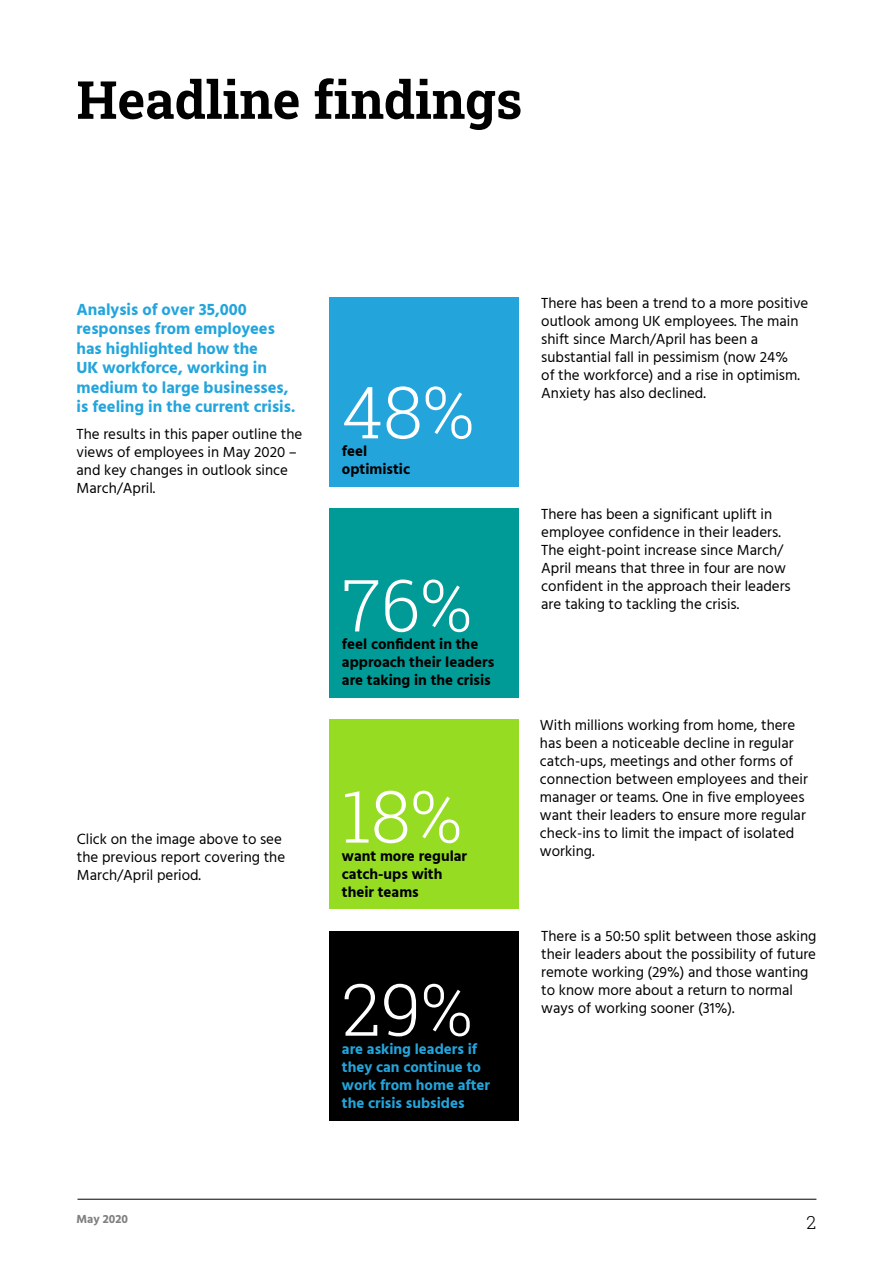
<style>
.page{position:relative;width:893px;height:1263px;background:#fff}
.page>*{position:absolute;margin:0;border:0;box-sizing:border-box;transform-origin:0 0}
.t1{font:300 72px "Roboto Slab";color:#fff}
.Heading_small{font:52.5px "Roboto Slab";color:#000}
.t2{font:300 18px "Roboto Slab";color:#000}
.Lead_para{font:700 16.5px/19.5px "Hind";color:#23a5dc}
.Body{font:15px/18px "Hind";color:#000}
.Bullets{font:15px/18px "Hind";color:#000}
.t3{font:700 15px/18px "Hind";color:#000}
.t4{font:700 15px/18px "Hind";color:#23a5dc}
.t5{font:700 12px "Hind";color:#808080}
</style>
<div class="page">
<div style="left:329px;top:508px;width:190px;height:190px;background:#009b96"></div>
<div style="left:329px;top:297px;width:190px;height:190px;background:#23a5dc"></div>
<div style="left:329px;top:931px;width:190px;height:189px;background:#000"></div>
<div style="left:329px;top:719px;width:190px;height:190px;background:#96dc23"></div>
<hr style="left:78px;top:1199px;width:738px;height:1px;background:#000">
<p class="Heading_small" style="left:77px;top:64px;width:447px">Headline findings</p>
<p class="Lead_para" style="left:77px;top:299px;width:220px">Analysis of over 35,000 responses from employees has highlighted how the<br>UK workforce, working in medium to large businesses, is feeling in the current crisis.</p>
<p class="Body" style="left:77px;top:426px;width:227px">The results in this paper outline the views of employees in May 2020 – and key changes in outlook since<br>March/April.</p>
<p class="t1" style="left:342px;top:363px;width:134px">48%</p>
<p class="t3" style="left:342px;top:442px;width:70px">feel optimistic</p>
<p class="t1" style="left:342px;top:556px;width:131px">76%</p>
<p class="t3" style="left:342px;top:635px;width:154px">feel confident in the approach their leaders are taking in the crisis</p>
<p class="Body" style="left:77px;top:831px;width:210px">Click on the image above to see the previous report covering the<br>March/April period.</p>
<p class="t1" style="left:342px;top:767px;width:122px">18%</p>
<p class="t3" style="left:342px;top:846px;width:127px">want more regular catch-ups with their teams</p>
<p class="t1" style="left:342px;top:960px;width:132px">29%</p>
<p class="t4" style="left:342px;top:1039px;width:150px">are asking leaders if they can continue to work from home after the crisis subsides</p>
<p class="Body" style="left:541px;top:295px;width:269px">There has been a trend to a more positive outlook among UK employees. The main shift since March/April has been a substantial fall in pessimism (now 24%<br>of the workforce) and a rise in optimism.<br>Anxiety has also declined.</p>
<p class="Body" style="left:541px;top:506px;width:251px">There has been a significant uplift in employee confidence in their leaders.<br>The eight-point increase since March/ April means that three in four are now confident in the approach their leaders are taking to tackling the crisis.</p>
<p class="Body" style="left:540px;top:717px;width:269px">With millions working from home, there has been a noticeable decline in regular catch-ups, meetings and other forms of connection between employees and their manager or teams. One in five employees want their leaders to ensure more regular check-ins to limit the impact of isolated working.</p>
<p class="Bullets" style="left:541px;top:928px;width:277px">There is a 50:50 split between those asking their leaders about the possibility of future remote working (29%) and those wanting to know more about a return to normal ways of working sooner (31%).</p>
<p class="t5" style="left:77px;top:1211px;width:53px">May 2020</p>
<p class="t2" style="left:807px;top:1210px;width:11px">2</p>
</div>
